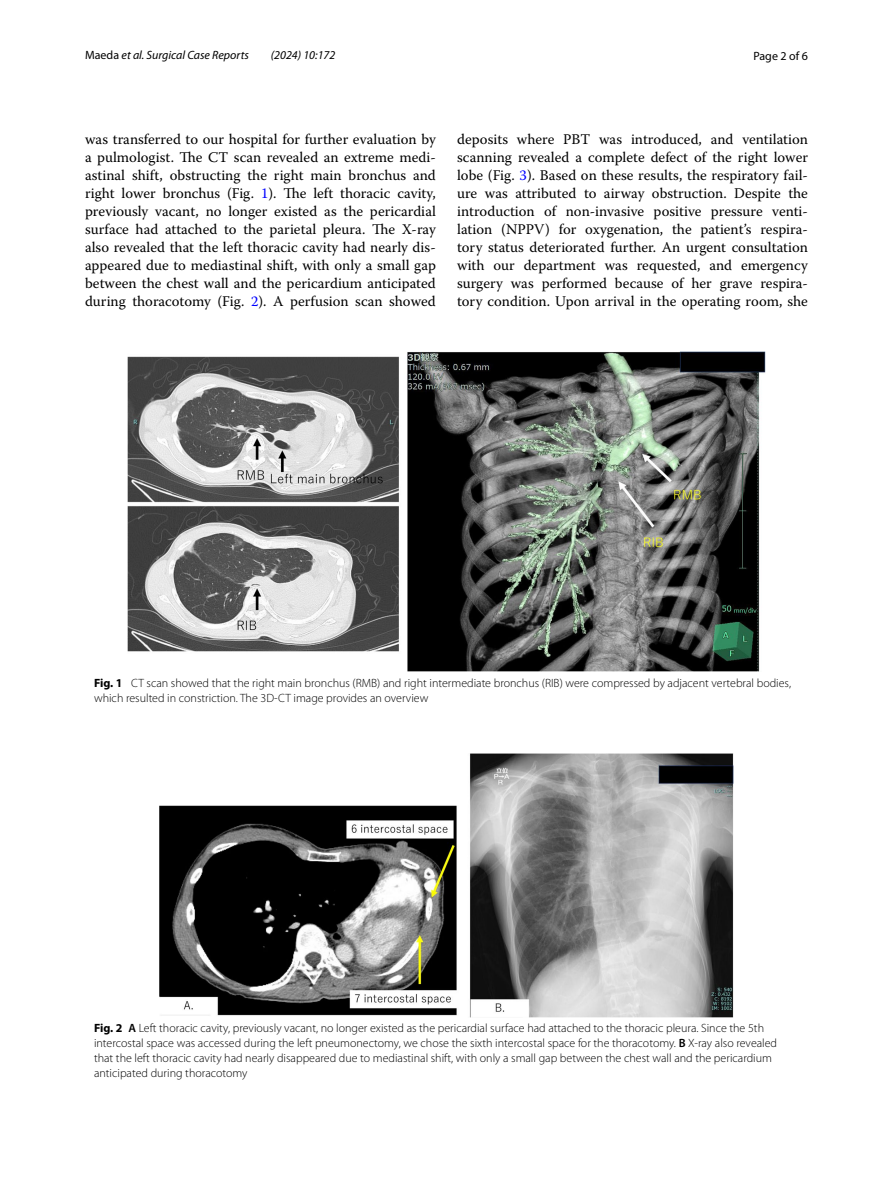
<style>
.page{position:relative;width:893px;height:1187px;background:#fff}
.page>*{position:absolute;margin:0;border:0;box-sizing:border-box;transform-origin:0 0}
.t1{font:14.7px/18px "Warnock Pro";color:#000;text-align:justify}
.t2{font:300 12px/15px "Myriad Pro";color:#000}
.t3{font:italic 12px "Myriad Pro";color:#000}
.t4{font:12px "Myriad Pro";color:#000}
.s1{font-style:normal}
.s2{color:#00f}
.s3{font-weight:700}
.s4{font-weight:600}
</style>
<div class="page">
<img style="left:128px;top:351px;width:637px;height:321px">
<img style="left:159px;top:753px;width:574px;height:263px">
<p class="t3" style="left:85px;top:48px;width:165px"><span class="s1">Maeda</span> et al. Surgical Case Reports</p>
<p class="t3" style="left:271px;top:48px;width:66px">(2024) 10:172</p>
<p class="t4" style="left:753px;top:48px;width:56px">Page 2 of 6</p>
<p class="t1" style="left:85px;top:130px;width:352px">was transferred to our hospital for further evaluation by a pulmologist. The CT scan revealed an extreme medi&shy;astinal shift, obstructing the right main bronchus and right lower bronchus (Fig. <span class="s2">1</span>). The left thoracic cavity, previously vacant, no longer existed as the pericardial surface had attached to the parietal pleura. The X-ray also revealed that the left thoracic cavity had nearly dis&shy;appeared due to mediastinal shift, with only a small gap between the chest wall and the pericardium anticipated during thoracotomy (Fig. <span class="s2">2</span>). A perfusion scan showed</p>
<p class="t1" style="left:457px;top:130px;width:352px">deposits where PBT was introduced, and ventilation scanning revealed a complete defect of the right lower lobe (Fig. <span class="s2">3</span>). Based on these results, the respiratory fail&shy;ure was attributed to airway obstruction. Despite the introduction of non-invasive positive pressure venti&shy;lation (NPPV) for oxygenation, the patient’s respira&shy;tory status deteriorated further. An urgent consultation with our department was requested, and emergency surgery was performed because of her grave respira&shy;tory condition. Upon arrival in the operating room, she</p>
<p class="t2" style="left:94px;top:675px;width:698px"><span class="s3">Fig. 1</span> CT scan showed that the right main bronchus (RMB) and right intermediate bronchus (RIB) were compressed by adjacent vertebral bodies, which resulted in constriction. The 3D-CT image provides an overview</p>
<p class="t2" style="left:94px;top:1020px;width:685px"><span class="s3">Fig. 2</span> <span class="s4">A</span> Left thoracic cavity, previously vacant, no longer existed as the pericardial surface had attached to the thoracic pleura. Since the 5th intercostal space was accessed during the left pneumonectomy, we chose the sixth intercostal space for the thoracotomy. <span class="s4">B</span> X-ray also revealed that the left thoracic cavity had nearly disappeared due to mediastinal shift, with only a small gap between the chest wall and the pericardium anticipated during thoracotomy</p>
</div>
